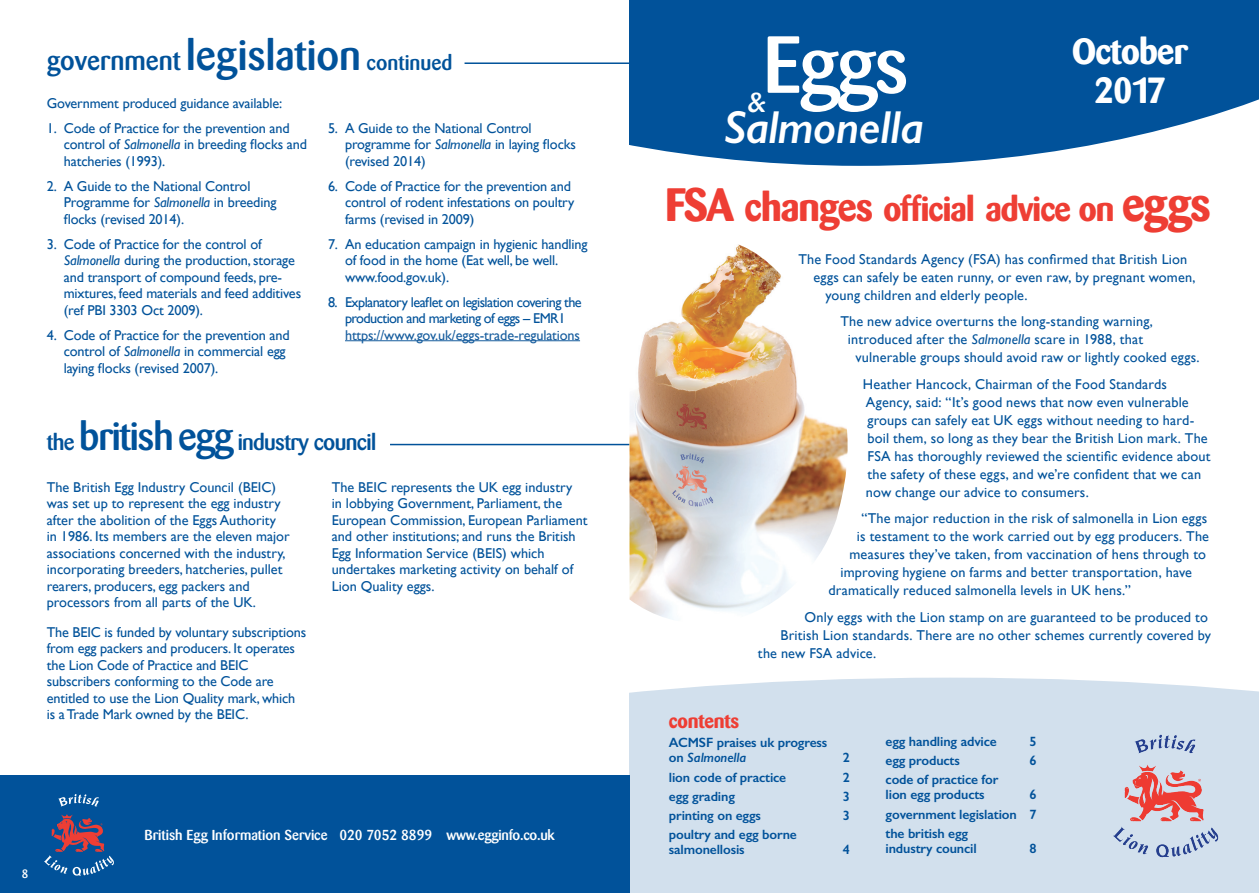
<style>
.page{position:relative;width:1259px;height:893px;background:#fff}
.page>*{position:absolute;margin:0;border:0;box-sizing:border-box;transform-origin:0 0}
.t1{font:500 79.95px "Barmeno";color:#fff}
.t2{font:italic 600 46.35px "Gill Sans";letter-spacing:-.01em;color:#fff}
.t3{font:500 42px "Barmeno";color:#01529a}
.t4{font:700 36px "Barmeno";letter-spacing:-.02em;color:#fff}
.t5{font:700 34.5px "Barmeno";letter-spacing:-.025em;color:#ee3e34}
.t6{font:500 27px "Barmeno";color:#fff}
.t7{font:500 22.5px "Barmeno";letter-spacing:-.03em;color:#01529a}
.t8{font:700 20.1px "Barmeno";letter-spacing:-.01em;color:#ee3e34}
.t9{font:14.25px/16.5px "Gill Sans";color:#01529a}
.t10{font:14.25px/16.5px "Gill Sans";letter-spacing:-.04em;color:#01529a;text-align:center}
.t11{font:500 14.25px "Barmeno";color:#fff}
.t12{font:14.25px "Gill Sans";letter-spacing:-.01em;color:#175d9e}
.t13{font:600 13.5px/15px "Gill Sans";letter-spacing:-.01em;color:#01529a}
.t14{font:500 12px "Barmeno";color:#fff}
.s1{font-size:27px}
.s2{font-size:21px}
.s3{font-style:italic}
.s4{font-size:46.35px}
.s5{font-size:39.75px}
.s6{font-size:47.7px}
.s7{font-size:39px}
</style>
<div class="page">
<div style="left:0;top:775px;width:629px;height:118px;background:#01529a"></div>
<div style="left:629px;top:678px;width:630px;height:215px;background:#d2e0ed"></div>
<svg style="left:629px;top:0;width:630px;height:166px;fill:#01529a"></svg>
<svg style="left:1134px;top:735px;width:61px;height:18px"></svg>
<hr style="left:390px;top:444px;width:239px;height:1px;background:#01529a">
<svg style="left:44px;top:814px;width:70px;height:62px"></svg>
<svg style="left:58px;top:794px;width:41px;height:12px"></svg>
<img style="left:629px;top:244px;width:219px;height:376px">
<hr style="left:345px;top:340px;width:235px;height:1px;background:#175d9e">
<hr style="left:464px;top:62px;width:165px;height:2px;background:#01529a">
<p class="t14" style="left:22px;top:866px;width:8px">8</p>
<h1 class="t1" style="left:763px;top:18px;width:147px">Eggs</h1>
<h3 class="t3" style="left:47px;top:30px;width:407px"><span class="s1">government</span> legislation <span class="s2">continued</span></h3>
<h3 class="t4" style="left:1072px;top:30px;width:117px">October</h3>
<h3 class="t4" style="left:1094px;top:69px;width:73px">2017</h3>
<h3 class="t6" style="left:747px;top:86px;width:20px">&amp;</h3>
<p class="t9" style="left:47px;top:94px;width:237px">Government produced guidance available:</p>
<p class="t9" style="left:64px;top:119px;width:245px;text-indent:-17px">1. Code of Practice for the prevention and control of <span class="s3">Salmonella</span> in breeding flocks and hatcheries (1993).</p>
<p class="t9" style="left:64px;top:177px;width:214px;text-indent:-17px">2. A Guide to the National Control<br>Programme for <span class="s3">Salmonella</span> in breeding flocks (revised 2014).</p>
<p class="t9" style="left:64px;top:235px;width:239px;text-indent:-17px">3. Code of Practice for the control of <span class="s3">Salmonella</span> during the production, storage and transport of compound feeds, pre&shy;mixtures, feed materials and feed additives (ref PBI 3303 Oct 2009).</p>
<p class="t9" style="left:64px;top:326px;width:227px;text-indent:-17px">4. Code of Practice for the prevention and control of <span class="s3">Salmonella</span> in commercial egg laying flocks (revised 2007).</p>
<h2 class="t2" style="left:724px;top:99px;width:202px">Salmonella</h2>
<p class="t9" style="left:345px;top:119px;width:232px;text-indent:-17px">5. A Guide to the National Control programme for <span class="s3">Salmonella</span> in laying flocks (revised 2014)</p>
<p class="t9" style="left:345px;top:177px;width:231px;text-indent:-17px">6. Code of Practice for the prevention and control of rodent infestations on poultry farms (revised in 2009)</p>
<p class="t9" style="left:345px;top:235px;width:244px;text-indent:-17px">7. An education campaign in hygienic handling of food in the home (Eat well, be well. www.food.gov.uk).</p>
<p class="t10" style="left:328px;top:293px;width:255px">8. Explanatory leaflet on legislation covering the production and marketing of eggs – EMR1</p>
<p class="t12" style="left:345px;top:326px;width:236px">https://www.gov.uk/eggs-trade-regulations</p>
<h3 class="t5" style="left:665px;top:188px;width:547px"><span class="s4">FSA</span> <span class="s5">changes</span> official advice on <span class="s6">eggs</span></h3>
<p class="t9" style="left:798px;top:251px;width:390px">The Food Standards Agency (FSA) has confirmed that British Lion</p>
<p class="t9" style="left:813px;top:269px;width:384px">eggs can safely be eaten runny, or even raw, by pregnant women,</p>
<p class="t9" style="left:825px;top:287px;width:203px">young children and elderly people.</p>
<p class="t9" style="left:840px;top:313px;width:314px">The new advice overturns the long-standing warning,</p>
<p class="t9" style="left:848px;top:331px;width:297px">introduced after the <span class="s3">Salmonella</span> scare in 1988, that</p>
<p class="t9" style="left:855px;top:349px;width:346px">vulnerable groups should avoid raw or lightly cooked eggs.</p>
<p class="t9" style="left:863px;top:375px;width:349px;line-height:18px">Heather Hancock, Chairman of the Food Standards Agency, said: “It’s good news that now even vulnerable groups can safely eat UK eggs without needing to hard&shy;boil them, so long as they bear the British Lion mark. The FSA has thoroughly reviewed the scientific evidence about the safety of these eggs, and we’re confident that we can now change our advice to consumers.</p>
<p class="t9" style="left:861px;top:510px;width:347px">“The major reduction in the risk of salmonella in Lion eggs</p>
<p class="t9" style="left:857px;top:528px;width:354px">is testament to the work carried out by egg producers. The</p>
<p class="t9" style="left:849px;top:546px;width:358px">measures they’ve taken, from vaccination of hens through to</p>
<p class="t9" style="left:840px;top:564px;width:353px">improving hygiene on farms and better transportation, have</p>
<p class="t9" style="left:828px;top:582px;width:304px">dramatically reduced salmonella levels in UK hens.”</p>
<p class="t9" style="left:804px;top:609px;width:405px">Only eggs with the Lion stamp on are guaranteed to be produced to</p>
<p class="t9" style="left:780px;top:627px;width:432px">British Lion standards. There are no other schemes currently covered by</p>
<p class="t9" style="left:758px;top:645px;width:120px">the new FSA advice.</p>
<h3 class="t7" style="left:47px;top:429px;width:331px">the <span class="s7">britishegg</span> industry council</h3>
<p class="t9" style="left:47px;top:479px;width:244px">The British Egg Industry Council (BEIC) was set up to represent the egg industry after the abolition of the Eggs Authority<br>in 1986. Its members are the eleven major associations concerned with the industry, incorporating breeders, hatcheries, pullet rearers, producers, egg packers and processors from all parts of the UK.</p>
<p class="t9" style="left:47px;top:623px;width:261px">The BEIC is funded by voluntary subscriptions from egg packers and producers. It operates the Lion Code of Practice and BEIC subscribers conforming to the Code are entitled to use the Lion Quality mark, which is a Trade Mark owned by the BEIC.</p>
<p class="t9" style="left:332px;top:479px;width:257px">The BEIC represents the UK egg industry<br>in lobbying Government, Parliament, the European Commission, European Parliament and other institutions; and runs the British Egg Information Service (BEIS) which undertakes marketing activity on behalf of Lion Quality eggs.</p>
<h3 class="t8" style="left:669px;top:709px;width:72px">contents</h3>
<p class="t13" style="left:669px;top:735px;width:160px">ACMSF praises uk progress on <span class="s3">Salmonella</span></p>
<p class="t13" style="left:885px;top:734px;width:113px">egg handling advice</p>
<p class="t13" style="left:1029px;top:734px;width:9px">5</p>
<p class="t13" style="left:885px;top:753px;width:76px">egg products</p>
<p class="t13" style="left:1029px;top:753px;width:9px">6</p>
<p class="t13" style="left:885px;top:772px;width:114px">code of practice for lion egg products</p>
<p class="t13" style="left:843px;top:750px;width:9px">2</p>
<p class="t13" style="left:669px;top:769px;width:119px">lion code of practice</p>
<p class="t13" style="left:843px;top:769px;width:9px">2</p>
<p class="t13" style="left:669px;top:789px;width:68px">egg grading</p>
<p class="t13" style="left:843px;top:789px;width:9px">3</p>
<p class="t13" style="left:669px;top:808px;width:94px">printing on eggs</p>
<p class="t13" style="left:843px;top:808px;width:9px">3</p>
<p class="t13" style="left:669px;top:827px;width:129px">poultry and egg borne salmonellosis</p>
<p class="t13" style="left:885px;top:785px;width:153px;line-height:19.2px;text-align:justify;text-indent:144px">6 government legislation 7 the british egg</p>
<p class="t13" style="left:885px;top:841px;width:93px">industry council</p>
<p class="t13" style="left:1029px;top:841px;width:9px">8</p>
<p class="t11" style="left:145px;top:827px;width:411px">British Egg Information Service 020 7052 8899 www.egginfo.co.uk</p>
<p class="t13" style="left:843px;top:842px;width:9px">4</p>
</div>
